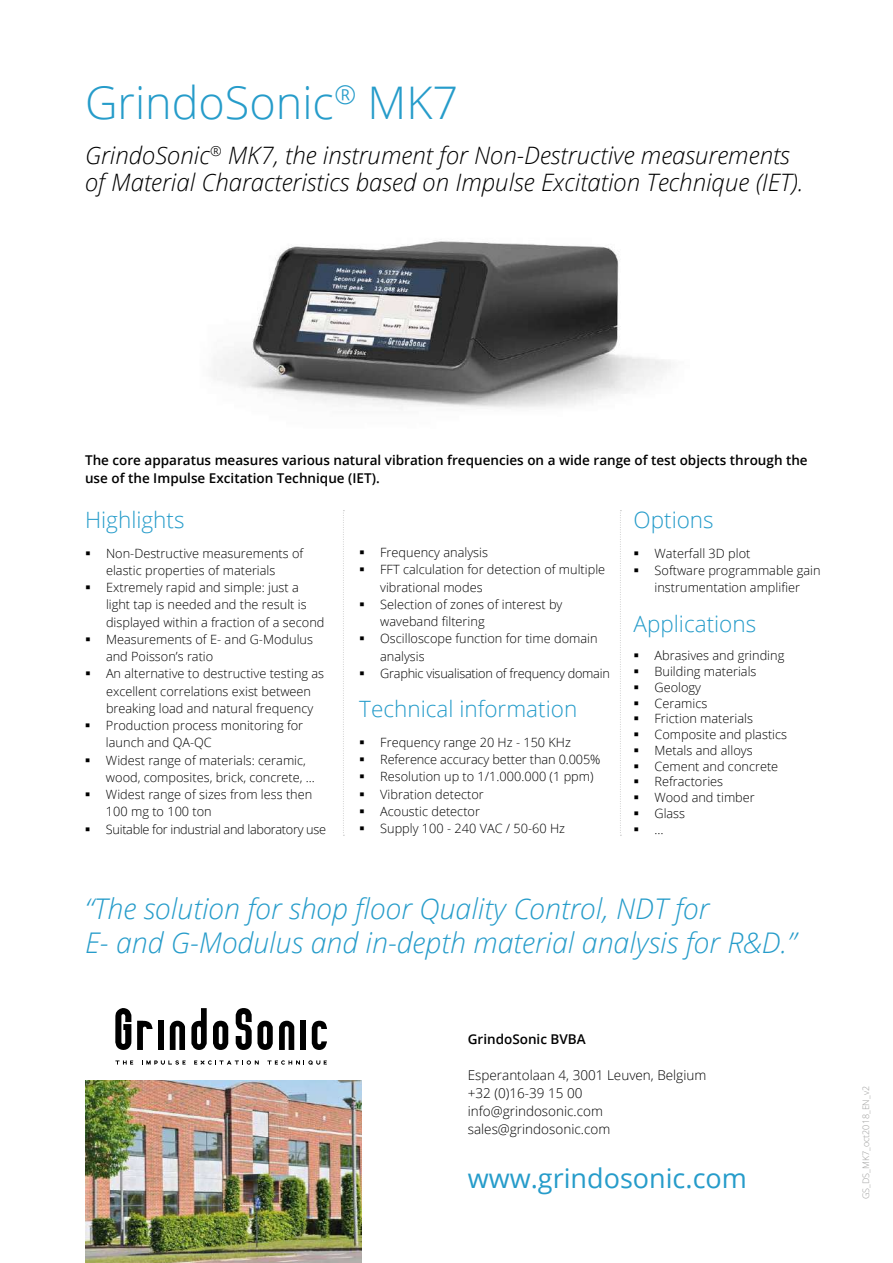
<style>
.page{position:relative;width:893px;height:1263px;background:#fff}
.page>*{position:absolute;margin:0;border:0;box-sizing:border-box;transform-origin:0 0}
.t1{font:300 45px "Open Sans";color:#269cca}
.t2{font:italic 300 28.5px/34.2px "Open Sans";color:#269cca}
.t3{font:27px "Open Sans";color:#269cca}
.t4{font:italic 300 24px/27px "Open Sans";color:#000}
.t5{font:300 22.5px "Open Sans";color:#269cca}
.t6{font:600 13.5px/18px "Open Sans";color:#000}
.t7{font:300 13.5px/18px "Open Sans";color:#000}
.t8{font:300 12.75px/17.2px "Open Sans";color:#000}
.t9{font:300 9px "Open Sans";color:#9d9d9c}
</style>
<div class="page">
<svg style="left:115px;top:1008px;width:16px;height:42px"></svg>
<svg style="left:137px;top:1021px;width:16px;height:29px"></svg>
<div style="left:158px;top:1021px;width:6px;height:29px;background:#000"></div>
<svg style="left:170px;top:1021px;width:15px;height:29px"></svg>
<svg style="left:191px;top:1008px;width:16px;height:42px"></svg>
<svg style="left:213px;top:1020px;width:15px;height:30px"></svg>
<svg style="left:279px;top:1021px;width:15px;height:29px"></svg>
<div style="left:301px;top:1021px;width:5px;height:29px;background:#000"></div>
<svg style="left:236px;top:1008px;width:37px;height:42px"></svg>
<svg style="left:312px;top:1021px;width:15px;height:29px"></svg>
<svg style="left:115px;top:1060px;width:18px;height:4px"></svg>
<svg style="left:142px;top:1060px;width:44px;height:5px"></svg>
<svg style="left:194px;top:1060px;width:65px;height:5px"></svg>
<svg style="left:267px;top:1060px;width:60px;height:5px"></svg>
<img style="left:214px;top:240px;width:457px;height:168px">
<svg style="left:343px;top:510px;width:1px;height:326px"></svg>
<svg style="left:620px;top:510px;width:1px;height:326px"></svg>
<img style="left:85px;top:1080px;width:276px;height:183px">
<h1 class="t1" style="left:85px;top:72px;width:375px">GrindoSonic<sup>®</sup> MK7</h1>
<h3 class="t4" style="left:85px;top:140px;width:720px">GrindoSonic<sup>®</sup> MK7, the instrument for Non-Destructive measurements of Material Characteristics based on Impulse Excitation Technique (IET).</h3>
<p class="t6" style="left:85px;top:451px;width:724px">The core apparatus measures various natural vibration frequencies on a wide range of test objects through the use of the Impulse Excitation Technique (IET).</p>
<h3 class="t5" style="left:634px;top:504px;width:82px">Options</h3>
<p class="t8" style="left:655px;top:544px;width:168px">Waterfall 3D plot<br>Software programmable gain instrumentation amplifier</p>
<h3 class="t5" style="left:634px;top:608px;width:124px">Applications</h3>
<p class="t8" style="left:654px;top:647px;width:134px;line-height:15.8px">Abrasives and grinding<br>Building materials<br>Geology<br>Ceramics<br>Friction materials<br>Composite and plastics<br>Metals and alloys<br>Cement and concrete<br>Refractories<br>Wood and timber<br>Glass<br>…</p>
<h3 class="t5" style="left:85px;top:504px;width:101px">Highlights</h3>
<p class="t8" style="left:106px;top:544px;width:222px">Non-Destructive measurements of elastic properties of materials Extremely rapid and simple: just a light tap is needed and the result is displayed within a fraction of a second Measurements of E- and G-Modulus and Poisson’s ratio<br>An alternative to destructive testing as excellent correlations exist between breaking load and natural frequency Production process monitoring for launch and QA-QC<br>Widest range of materials: ceramic, wood, composites, brick, concrete, ...<br>Widest range of sizes from less then 100 mg to 100 ton<br>Suitable for industrial and laboratory use</p>
<p class="t8" style="left:380px;top:543px;width:231px">Frequency analysis<br>FFT calculation for detection of multiple vibrational modes<br>Selection of zones of interest by waveband filtering<br>Oscilloscope function for time domain analysis<br>Graphic visualisation of frequency domain</p>
<h3 class="t5" style="left:359px;top:693px;width:219px">Technical information</h3>
<p class="t8" style="left:380px;top:733px;width:222px">Frequency range 20 Hz - 150 KHz<br>Reference accuracy better than 0.005%<br>Resolution up to 1/1.000.000 (1 ppm)<br>Vibration detector<br>Acoustic detector<br>Supply 100 - 240 VAC / 50-60 Hz</p>
<h2 class="t2" style="left:85px;top:891px;width:713px">“The solution for shop floor Quality Control, NDT for<br>E- and G-Modulus and in-depth material analysis for R&amp;D.”</h2>
<p class="t6" style="left:468px;top:1029px;width:119px">GrindoSonic BVBA</p>
<p class="t7" style="left:468px;top:1065px;width:240px">Esperantolaan 4, 3001 Leuven, Belgium +32 (0)16-39 15 00 info@grindosonic.com sales@grindosonic.com</p>
<h3 class="t3" style="left:468px;top:1159px;width:281px">www.grindosonic.com</h3>
<p class="t9" style="left:860px;top:1199px;width:115px;rotate:-90deg">GS_DS_MK7_oct2018_EN_v2</p>
</div>
